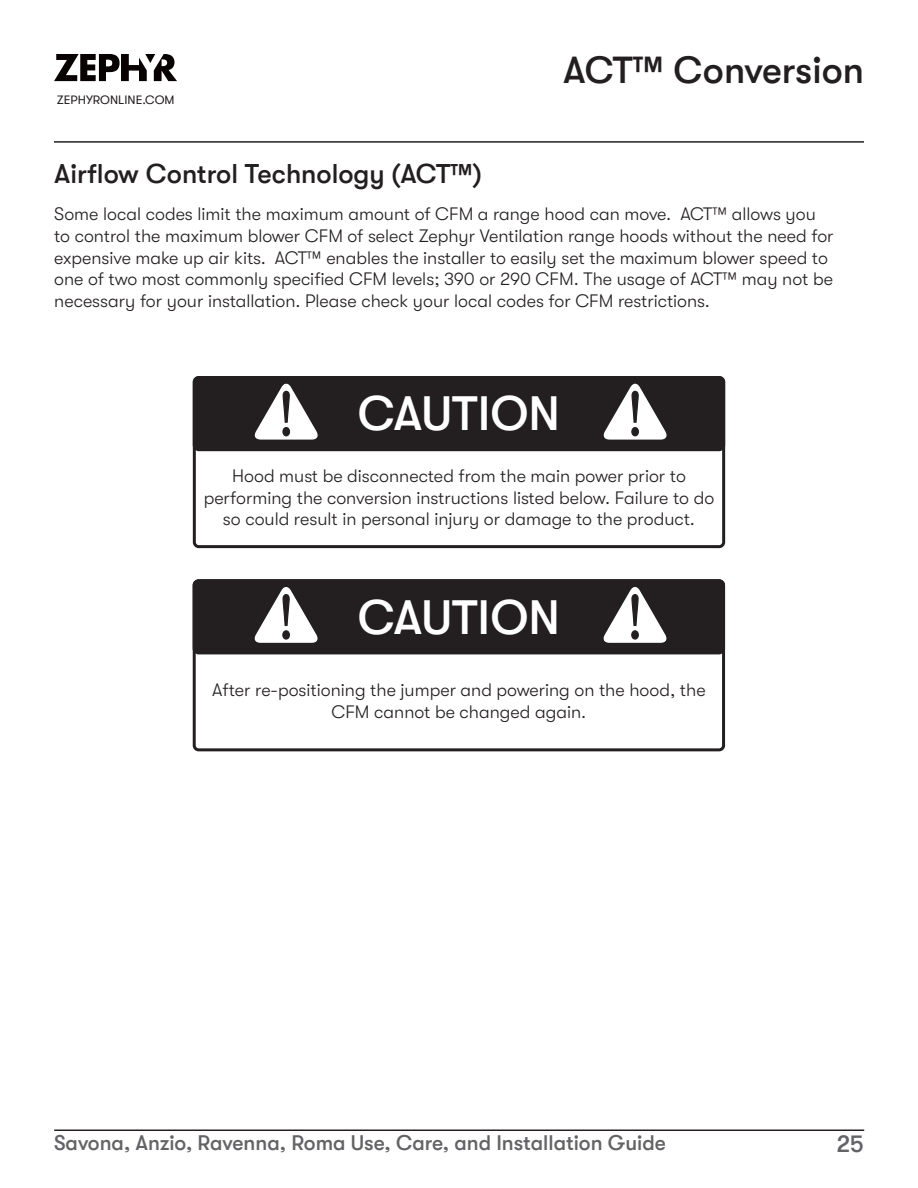
<style>
.page{position:relative;width:918px;height:1188px;background:#fff}
.page>*{position:absolute;margin:0;border:0;box-sizing:border-box;transform-origin:0 0}
.t1{font:500 48px "GT Walsheim";color:#fff}
.t2{font:500 37.5px "GT Walsheim";color:#231f20}
.t3{font:500 27px "GT Walsheim";color:#231f20}
.t4{font:500 24px "GT Walsheim";color:#636366}
.t5{font:500 21px "GT Walsheim";color:#636366}
.t6{font:300 18px/21.6px "GT Walsheim";color:#231f20;text-align:center}
.t7{font:12.3px "GT Walsheim";color:#231f20}
</style>
<div class="page">
<hr style="left:54px;top:141px;width:810px;height:2px;background:#231f20">
<hr style="left:54px;top:1130px;width:810px;height:1px;background:#231f20">
<svg style="left:54px;top:54px;width:123px;height:27px"></svg>
<div style="left:193px;top:376px;width:532px;height:75px;background:#231f20;border-radius:6px"></div>
<svg style="left:254px;top:383px;width:64px;height:57px"></svg>
<svg style="left:603px;top:383px;width:64px;height:57px"></svg>
<div style="left:193px;top:376px;width:532px;height:172px;border:3px solid #231f20;border-radius:4px"></div>
<div style="left:193px;top:579px;width:532px;height:75px;background:#231f20;border-radius:6px"></div>
<svg style="left:254px;top:587px;width:64px;height:56px"></svg>
<svg style="left:603px;top:587px;width:64px;height:56px"></svg>
<div style="left:193px;top:579px;width:532px;height:172px;border:3px solid #231f20;border-radius:4px"></div>
<p class="t7" style="left:57px;top:93px;width:119px">ZEPHYRONLINE.COM</p>
<h2 class="t2" style="left:563px;top:49px;width:302px">ACT™ Conversion</h2>
<h3 class="t3" style="left:54px;top:158px;width:429px">Airflow Control Technology (ACT™)</h3>
<p class="t6" style="left:54px;top:204px;width:781px;text-align:left">Some local codes limit the maximum amount of CFM a range hood can move. ACT™ allows you to control the maximum blower CFM of select Zephyr Ventilation range hoods without the need for expensive make up air kits. ACT™ enables the installer to easily set the maximum blower speed to one of two most commonly specified CFM levels; 390 or 290 CFM. The usage of ACT™ may not be necessary for your installation. Please check your local codes for CFM restrictions.</p>
<h1 class="t1" style="left:358px;top:387px;width:204px">CAUTION</h1>
<p class="t6" style="left:204px;top:465px;width:512px">Hood must be disconnected from the main power prior to performing the conversion instructions listed below. Failure to do so could result in personal injury or damage to the product.</p>
<h1 class="t1" style="left:358px;top:590px;width:204px">CAUTION</h1>
<p class="t6" style="left:212px;top:679px;width:495px">After re-positioning the jumper and powering on the hood, the<br>CFM cannot be changed again.</p>
<p class="t5" style="left:54px;top:1131px;width:613px">Savona, Anzio, Ravenna, Roma Use, Care, and Installation Guide</p>
<h3 class="t4" style="left:836px;top:1131px;width:29px">25</h3>
</div>
